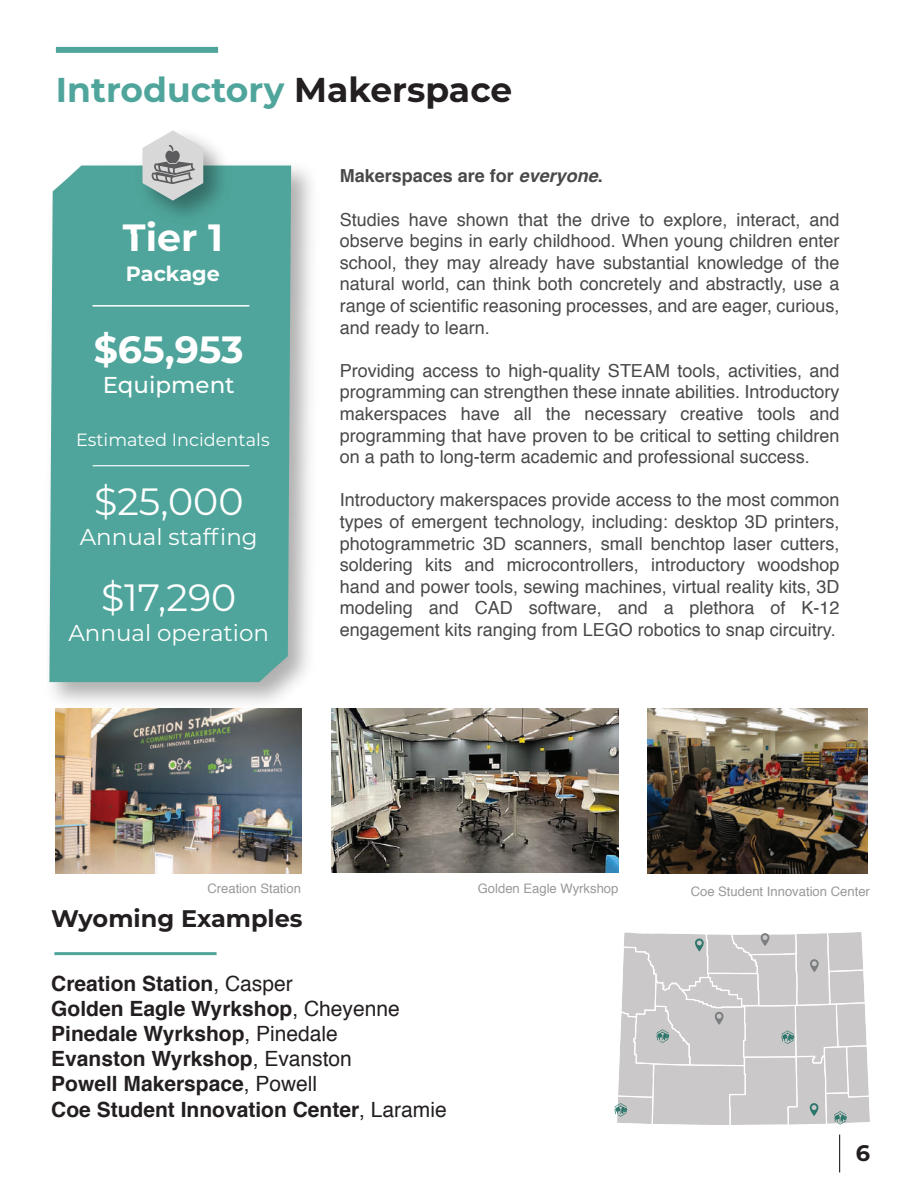
<style>
.page{position:relative;width:918px;height:1188px;background:#fff}
.page>*{position:absolute;margin:0;border:0;box-sizing:border-box;transform-origin:0 0}
.t1{font:37.95px "Montserrat";color:#fff}
.t2{font:700 37.95px "Montserrat";color:#fff}
.t3{font:700 34.5px "Montserrat";color:rgb(60 155 144/.9)}
.t4{font:700 24px "Montserrat";color:#231f20}
.t5{font:22.95px "Montserrat";color:#fff}
.t6{font:500 22.95px "Montserrat";color:#fff}
.t7{font:700 22.5px "Montserrat";color:#231f20}
.t8{font:700 21px/25.2px "Helvetica";color:#231f20}
.t9{font:700 20.7px "Montserrat";color:#fff}
.t10{font:18px/21.6px "Helvetica";color:#484948;text-align:justify}
.t11{font:700 18px "Helvetica";color:#484948}
.t12{font:17.7px "Montserrat";color:#fff}
.t13{font:13.05px "Helvetica";color:#999}
.s1{color:#231f20}
.s2{font-style:italic}
.s3{font-weight:400}
</style>
<div class="page">
<hr style="left:54px;top:952px;width:163px;height:3px;background:#3c9b90">
<div style="left:56px;top:47px;width:162px;height:6px;background:#4fa59b"></div>
<img style="left:617px;top:933px;width:252px;height:192px">
<svg style="left:781px;top:1030px;width:13px;height:14px"></svg>
<svg style="left:656px;top:1029px;width:13px;height:14px"></svg>
<svg style="left:614px;top:1103px;width:13px;height:14px"></svg>
<svg style="left:834px;top:1111px;width:13px;height:14px"></svg>
<svg style="left:761px;top:933px;width:9px;height:13px"></svg>
<svg style="left:810px;top:959px;width:9px;height:13px"></svg>
<svg style="left:695px;top:939px;width:9px;height:12px"></svg>
<svg style="left:715px;top:1012px;width:9px;height:13px"></svg>
<svg style="left:810px;top:1103px;width:8px;height:13px"></svg>
<hr style="left:839px;top:1135px;width:1px;height:37px;background:#231f20">
<img style="left:49px;top:165px;width:262px;height:544px">
<div style="left:49px;top:166px;width:242px;height:516px;background:#4fa59b"></div>
<hr style="left:93px;top:305px;width:156px;height:2px;background:#fff">
<hr style="left:93px;top:465px;width:156px;height:1px;background:#fff">
<img style="left:130px;top:142px;width:106px;height:92px">
<svg style="left:142px;top:130px;width:61px;height:71px;background:#b7c0bf"></svg>
<img style="left:55px;top:709px;width:247px;height:164px">
<img style="left:331px;top:709px;width:287px;height:164px">
<img style="left:648px;top:709px;width:219px;height:164px">
<h2 class="t3" style="left:56px;top:65px;width:458px">Introductory <span class="s1">Makerspace</span></h2>
<h1 class="t2" style="left:123px;top:210px;width:102px">Tier 1</h1>
<p class="t9" style="left:126px;top:258px;width:95px">Package</p>
<h1 class="t2" style="left:94px;top:323px;width:152px">$65,953</h1>
<p class="t6" style="left:103px;top:369px;width:134px">Equipment</p>
<p class="t12" style="left:76px;top:428px;width:195px">Estimated Incidentals</p>
<h1 class="t1" style="left:94px;top:476px;width:151px">$25,000</h1>
<p class="t5" style="left:80px;top:521px;width:179px">Annual staffing</p>
<h1 class="t1" style="left:101px;top:571px;width:137px">$17,290</h1>
<p class="t5" style="left:68px;top:617px;width:202px">Annual operation</p>
<p class="t11" style="left:340px;top:161px;width:265px">Makerspaces are for <span class="s2">everyone</span>.</p>
<p class="t10" style="left:340px;top:209px;width:501px">Studies have shown that the drive to explore, interact, and observe begins in early childhood. When young children enter school, they may already have substantial knowledge of the natural world, can think both concretely and abstractly, use a range of scientific reasoning processes, and are eager, curious, and ready to learn.</p>
<p class="t10" style="left:340px;top:360px;width:501px">Providing access to high-quality STEAM tools, activities, and programming can strengthen these innate abilities. Introductory makerspaces have all the necessary creative tools and programming that have proven to be critical to setting children on a path to long-term academic and professional success.</p>
<p class="t10" style="left:340px;top:490px;width:501px">Introductory makerspaces provide access to the most common types of emergent technology, including: desktop 3D printers, photogrammetric 3D scanners, small benchtop laser cutters, soldering kits and microcontrollers, introductory woodshop hand and power tools, sewing machines, virtual reality kits, 3D modeling and CAD software, and a plethora of K-12 engagement kits ranging from LEGO robotics to snap circuitry.</p>
<p class="t13" style="left:207px;top:879px;width:95px">Creation Station</p>
<p class="t13" style="left:478px;top:878px;width:142px">Golden Eagle Wyrkshop</p>
<p class="t13" style="left:691px;top:881px;width:181px">Coe Student Innovation Center</p>
<h3 class="t4" style="left:51px;top:901px;width:253px">Wyoming Examples</h3>
<p class="t8" style="left:51px;top:971px;width:397px">Creation Station<span class="s3">, Casper<br></span>Golden Eagle Wyrkshop<span class="s3">, Cheyenne<br></span>Pinedale Wyrkshop<span class="s3">, Pinedale<br></span>Evanston Wyrkshop<span class="s3">, Evanston<br></span>Powell Makerspace<span class="s3">, Powell<br></span>Coe Student Innovation Center<span class="s3">, Laramie</span></p>
<p class="t7" style="left:856px;top:1137px;width:16px">6</p>
</div>
